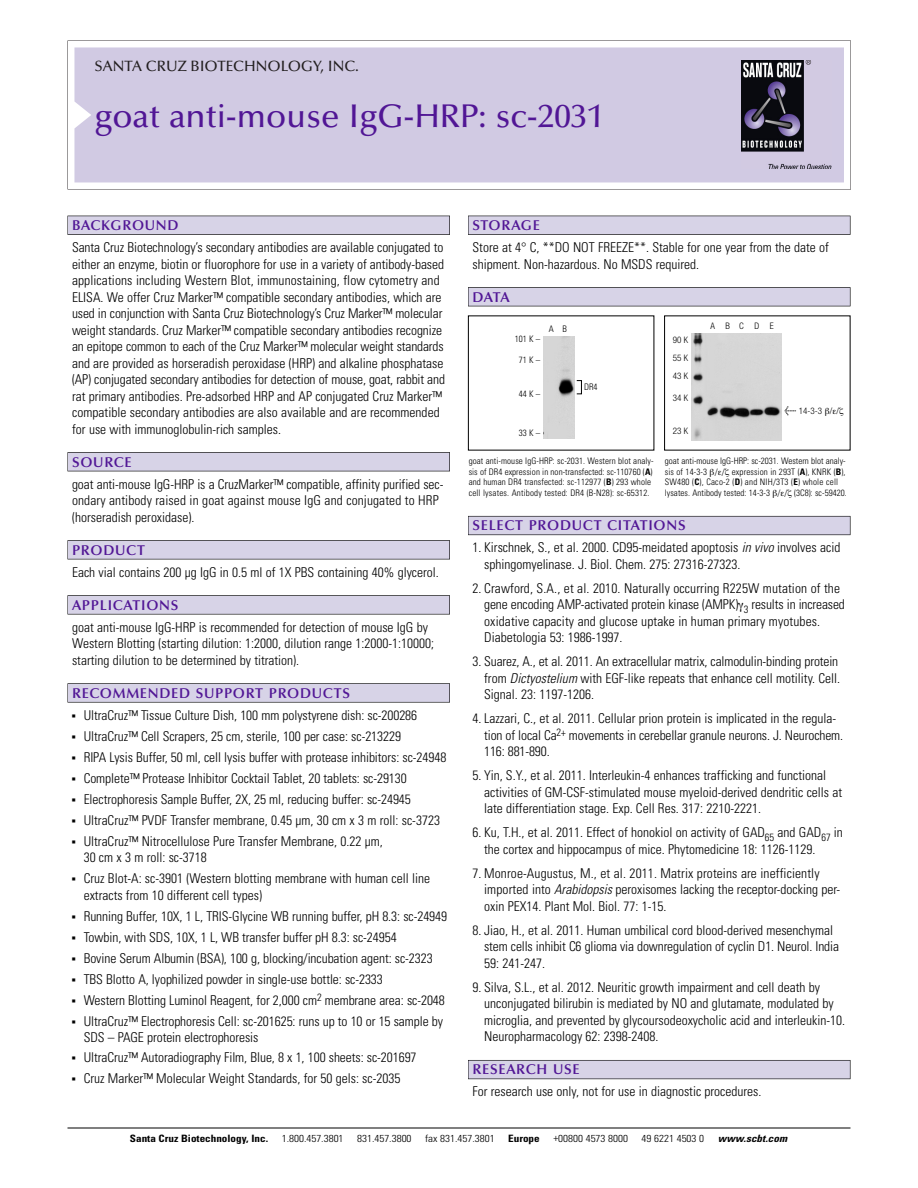
<style>
.page{position:relative;width:918px;height:1188px;background:#fff}
.page>*{position:absolute;margin:0;border:0;box-sizing:border-box;transform-origin:0 0}
.t1{font:500 33px "Optima";color:#511695}
.t2{font:500 15px "Optima";color:#231f20}
.t3{font:600 14.25px "Optima";letter-spacing:.05em;color:#511695}
.t4{font:300 condensed 13.5px/16.5px "Univers";color:#000}
.t5{font:300 condensed 10.2px "Univers";color:#000;scale:1.1 1}
.t6{font:700 condensed 10.2px "Univers";color:#000;scale:1.1 1}
.t7{font:italic 700 condensed 10.2px "Univers";letter-spacing:.005em;color:#000;scale:1.1 1}
.t8{font:300 condensed 9px/10.5px "Univers";letter-spacing:.01em;color:#000}
.t9{font:300 condensed 9px/18px "Helvetica Neue";color:#000;text-align:justify}
.s1{font-family:"Meta Plus";font-weight:400;font-stretch:normal;font-size:10.5px}
.s2{font-weight:700}
.s3{font-style:italic}
</style>
<div class="page">
<svg style="left:68px;top:40px;width:783px;height:149px"></svg>
<div style="left:74px;top:47px;width:770px;height:135px;background:#d1cae3"></div>
<img style="left:741px;top:60px;width:90px;height:108px">
<div style="left:68px;top:216px;width:382px;height:19px;background:#525155"></div>
<div style="left:68px;top:216px;width:381px;height:18px;background:#d7d3e7"></div>
<div style="left:68px;top:452px;width:382px;height:19px;background:#525155"></div>
<div style="left:68px;top:453px;width:381px;height:18px;background:#d7d3e7"></div>
<div style="left:68px;top:540px;width:382px;height:19px;background:#545357"></div>
<div style="left:68px;top:541px;width:381px;height:18px;background:#d7d3e7"></div>
<div style="left:68px;top:595px;width:382px;height:19px;background:#575759"></div>
<div style="left:68px;top:596px;width:381px;height:18px;background:#d7d3e7"></div>
<svg style="left:68px;top:683px;width:382px;height:20px"></svg>
<div style="left:68px;top:684px;width:381px;height:18px;background:#d7d3e7"></div>
<div style="left:468px;top:216px;width:382px;height:19px;background:#525155"></div>
<div style="left:468px;top:216px;width:382px;height:18px;background:#d7d3e7"></div>
<div style="left:468px;top:287px;width:382px;height:19px;background:#525155"></div>
<div style="left:468px;top:288px;width:382px;height:18px;background:#d7d3e7"></div>
<div style="left:468px;top:516px;width:382px;height:19px;background:#66646d"></div>
<div style="left:468px;top:517px;width:382px;height:18px;background:#d7d3e7"></div>
<div style="left:468px;top:1060px;width:382px;height:19px;background:#5b5961"></div>
<div style="left:468px;top:1061px;width:382px;height:18px;background:#d7d3e7"></div>
<hr style="left:68px;top:1128px;width:782px;height:1px;background:#000">
<img style="left:543px;top:336px;width:31px;height:102px">
<div style="left:577px;top:380px;width:5px;height:14px;border:1px solid #000"></div>
<img style="left:691px;top:333px;width:90px;height:107px">
<p class="t2" style="left:94px;top:61px;width:266px">SANTA CRUZ BIOTECHNOLOGY, INC.</p>
<h1 class="t1" style="left:94px;top:103px;width:511px">goat anti-mouse IgG-HRP: sc-2031</h1>
<p class="t3" style="left:72px;top:219px;width:108px">BACKGROUND</p>
<p class="t4" style="left:72px;top:240px;width:374px">Santa Cruz Biotechnology’s secondary antibodies are available conjugated to either an enzyme, biotin or fluorophore for use in a variety of antibody-based applications including Western Blot, immunostaining, flow cytometry and ELISA. We offer Cruz Marker™ compatible secondary antibodies, which are used in conjunction with Santa Cruz Biotechnology’s Cruz Marker™ molecular weight standards. Cruz Marker™ compatible secondary antibodies recognize an epitope common to each of the Cruz Marker™ molecular weight standards and are provided as horseradish peroxidase (HRP) and alkaline phosphatase (AP) conjugated secondary antibodies for detection of mouse, goat, rabbit and rat primary antibodies. Pre-adsorbed HRP and AP conjugated Cruz Marker™ compatible secondary antibodies are also available and are recommended for use with immunoglobulin-rich samples.</p>
<p class="t3" style="left:72px;top:456px;width:61px">SOURCE</p>
<p class="t4" style="left:72px;top:477px;width:373px">goat anti-mouse IgG-HRP is a CruzMarker™ compatible, affinity purified sec&shy;ondary antibody raised in goat against mouse IgG and conjugated to HRP (horseradish peroxidase).</p>
<p class="t3" style="left:72px;top:544px;width:74px">PRODUCT</p>
<p class="t4" style="left:72px;top:565px;width:368px">Each vial contains 200 µg IgG in 0.5 ml of 1X PBS containing 40% glycerol.</p>
<p class="t3" style="left:72px;top:599px;width:108px">APPLICATIONS</p>
<p class="t4" style="left:72px;top:620px;width:364px">goat anti-mouse IgG-HRP is recommended for detection of mouse IgG by<br>Western Blotting (starting dilution: 1:2000, dilution range 1:2000-1:10000; starting dilution to be determined by titration).</p>
<p class="t3" style="left:72px;top:687px;width:280px">RECOMMENDED SUPPORT PRODUCTS</p>
<p class="t4" style="left:84px;top:706px;width:364px;line-height:21px">UltraCruz™ Tissue Culture Dish, 100 mm polystyrene dish: sc-200286<br>UltraCruz™ Cell Scrapers, 25 cm, sterile, 100 per case: sc-213229<br>RIPA Lysis Buffer, 50 ml, cell lysis buffer with protease inhibitors: sc-24948<br>Complete™ Protease Inhibitor Cocktail Tablet, 20 tablets: sc-29130<br>Electrophoresis Sample Buffer, 2X, 25 ml, reducing buffer: sc-24945<br>UltraCruz™ PVDF Transfer membrane, 0.45 µm, 30 cm x 3 m roll: sc-3723<br>UltraCruz™ Nitrocellulose Pure Transfer Membrane, 0.22 µm,</p>
<p class="t4" style="left:84px;top:848px;width:348px;line-height:21px">30 cm x 3 m roll: sc-3718<br>Cruz Blot-A: sc-3901 (Western blotting membrane with human cell line</p>
<p class="t4" style="left:84px;top:886px;width:365px;line-height:21px">extracts from 10 different cell types)<br>Running Buffer, 10X, 1 L, TRIS-Glycine WB running buffer, pH 8.3: sc-24949<br>Towbin, with SDS, 10X, 1 L, WB transfer buffer pH 8.3: sc-24954<br>Bovine Serum Albumin (BSA), 100 g, blocking/incubation agent: sc-2323<br>TBS Blotto A, lyophilized powder in single-use bottle: sc-2333<br>Western Blotting Luminol Reagent, for 2,000 cm<sup>2</sup> membrane area: sc-2048<br>UltraCruz™ Electrophoresis Cell: sc-201625: runs up to 10 or 15 sample by</p>
<p class="t4" style="left:84px;top:1029px;width:334px;line-height:19.5px">SDS – PAGE protein electrophoresis<br>UltraCruz™ Autoradiography Film, Blue, 8 x 1, 100 sheets: sc-201697</p>
<p class="t4" style="left:84px;top:1071px;width:318px">Cruz Marker™ Molecular Weight Standards, for 50 gels: sc-2035</p>
<p class="t3" style="left:473px;top:219px;width:69px">STORAGE</p>
<p class="t4" style="left:473px;top:240px;width:358px">Store at 4° C, **DO NOT FREEZE**. Stable for one year from the date of shipment. Non-hazardous. No MSDS required.</p>
<p class="t3" style="left:473px;top:291px;width:39px">DATA</p>
<p class="t8" style="left:549px;top:324px;width:20px">A B</p>
<p class="t9" style="left:711px;top:317px;width:65px">ABCDE</p>
<p class="t8" style="left:515px;top:334px;width:27px">101 K –</p>
<p class="t8" style="left:519px;top:355px;width:23px">71K–</p>
<p class="t8" style="left:519px;top:389px;width:23px">44K–</p>
<p class="t8" style="left:519px;top:428px;width:23px">33K–</p>
<p class="t8" style="left:584px;top:383px;width:15px">DR4</p>
<p class="t9" style="left:673px;top:332px;width:17px">90 K 55 K 43 K</p>
<p class="t9" style="left:673px;top:390px;width:17px">34 K</p>
<p class="t9" style="left:673px;top:423px;width:17px">23 K</p>
<p class="t9" style="left:785px;top:403px;width:56px"><span class="s1">&lt;</span> 14-3-3 / /</p>
<p class="t8" style="left:469px;top:457px;width:187px">goat anti-mouse IgG-HRP: sc-2031. Western blot analy&shy;sis of DR4 expression in non-transfected: sc-110760 (<span class="s2">A</span>) and human DR4 transfected: sc-112977 (<span class="s2">B</span>) 293 whole cell lysates. Antibody tested: DR4 (B-N28): sc-65312.</p>
<p class="t8" style="left:665px;top:457px;width:184px">goat anti-mouse IgG-HRP: sc-2031. Western blot analy&shy;sis of 14-3-3 / / expression in 293T (<span class="s2">A</span>), KNRK (<span class="s2">B</span>), SW480 (<span class="s2">C</span>), Caco-2 (<span class="s2">D</span>) and NIH/3T3 (<span class="s2">E</span>) whole cell lysates. Antibody tested: 14-3-3 / / (3C8): sc-59420.</p>
<p class="t3" style="left:473px;top:520px;width:215px">SELECT PRODUCT CITATIONS</p>
<p class="t4" style="left:484px;top:541px;width:358px;text-indent:-12px">1. Kirschnek, S., et al. 2000. CD95-meidated apoptosis <span class="s3">in vivo</span> involves acid sphingomyelinase. J. Biol. Chem. 275: 27316-27323.</p>
<p class="t4" style="left:484px;top:581px;width:362px;text-indent:-12px">2. Crawford, S.A., et al. 2010. Naturally occurring R225W mutation of the gene encoding AMP-activated protein kinase (AMPK) <sub>3</sub> results in increased oxidative capacity and glucose uptake in human primary myotubes.<br>Diabetologia 53: 1986-1997.</p>
<p class="t4" style="left:484px;top:655px;width:358px;text-indent:-12px">3. Suarez, A., et al. 2011. An extracellular matrix, calmodulin-binding protein from <span class="s3">Dictyostelium</span> with EGF-like repeats that enhance cell motility. Cell.<br>Signal. 23: 1197-1206.</p>
<p class="t4" style="left:484px;top:712px;width:360px;text-indent:-12px">4. Lazzari, C., et al. 2011. Cellular prion protein is implicated in the regula&shy;tion of local Ca<sup>2+</sup> movements in cerebellar granule neurons. J. Neurochem.<br>116: 881-890.</p>
<p class="t4" style="left:484px;top:769px;width:360px;text-indent:-12px">5. Yin, S.Y., et al. 2011. Interleukin-4 enhances trafficking and functional activities of GM-CSF-stimulated mouse myeloid-derived dendritic cells at late differentiation stage. Exp. Cell Res. 317: 2210-2221.</p>
<p class="t4" style="left:484px;top:826px;width:360px;text-indent:-12px">6. Ku, T.H., et al. 2011. Effect of honokiol on activity of GAD<sub>65</sub> and GAD<sub>67</sub> in the cortex and hippocampus of mice. Phytomedicine 18: 1126-1129.</p>
<p class="t4" style="left:484px;top:866px;width:358px;text-indent:-12px">7. Monroe-Augustus, M., et al. 2011. Matrix proteins are inefficiently imported into <span class="s3">Arabidopsis</span> peroxisomes lacking the receptor-docking per&shy;oxin PEX14. Plant Mol. Biol. 77: 1-15.</p>
<p class="t4" style="left:484px;top:923px;width:356px;text-indent:-12px">8. Jiao, H., et al. 2011. Human umbilical cord blood-derived mesenchymal stem cells inhibit C6 glioma via downregulation of cyclin D1. Neurol. India<br>59: 241-247.</p>
<p class="t4" style="left:484px;top:980px;width:363px;text-indent:-12px">9. Silva, S.L., et al. 2012. Neuritic growth impairment and cell death by unconjugated bilirubin is mediated by NO and glutamate, modulated by microglia, and prevented by glycoursodeoxycholic acid and interleukin-10.<br>Neuropharmacology 62: 2398-2408.</p>
<p class="t3" style="left:473px;top:1064px;width:109px">RESEARCH USE</p>
<p class="t4" style="left:473px;top:1085px;width:290px">For research use only, not for use in diagnostic procedures.</p>
<p class="t6" style="left:130px;top:1135px;width:127px">Santa Cruz Biotechnology, Inc.</p>
<p class="t5" style="left:282px;top:1135px;width:58px">1.800.457.3801</p>
<p class="t5" style="left:357px;top:1135px;width:51px">831.457.3800</p>
<p class="t5" style="left:425px;top:1135px;width:65px">fax 831.457.3801</p>
<p class="t6" style="left:508px;top:1135px;width:30px">Europe</p>
<p class="t5" style="left:553px;top:1135px;width:69px">+00800 4573 8000</p>
<p class="t5" style="left:642px;top:1135px;width:58px">49 6221 4503 0</p>
<p class="t7" style="left:718px;top:1135px;width:64px">www.scbt.com</p>
</div>
